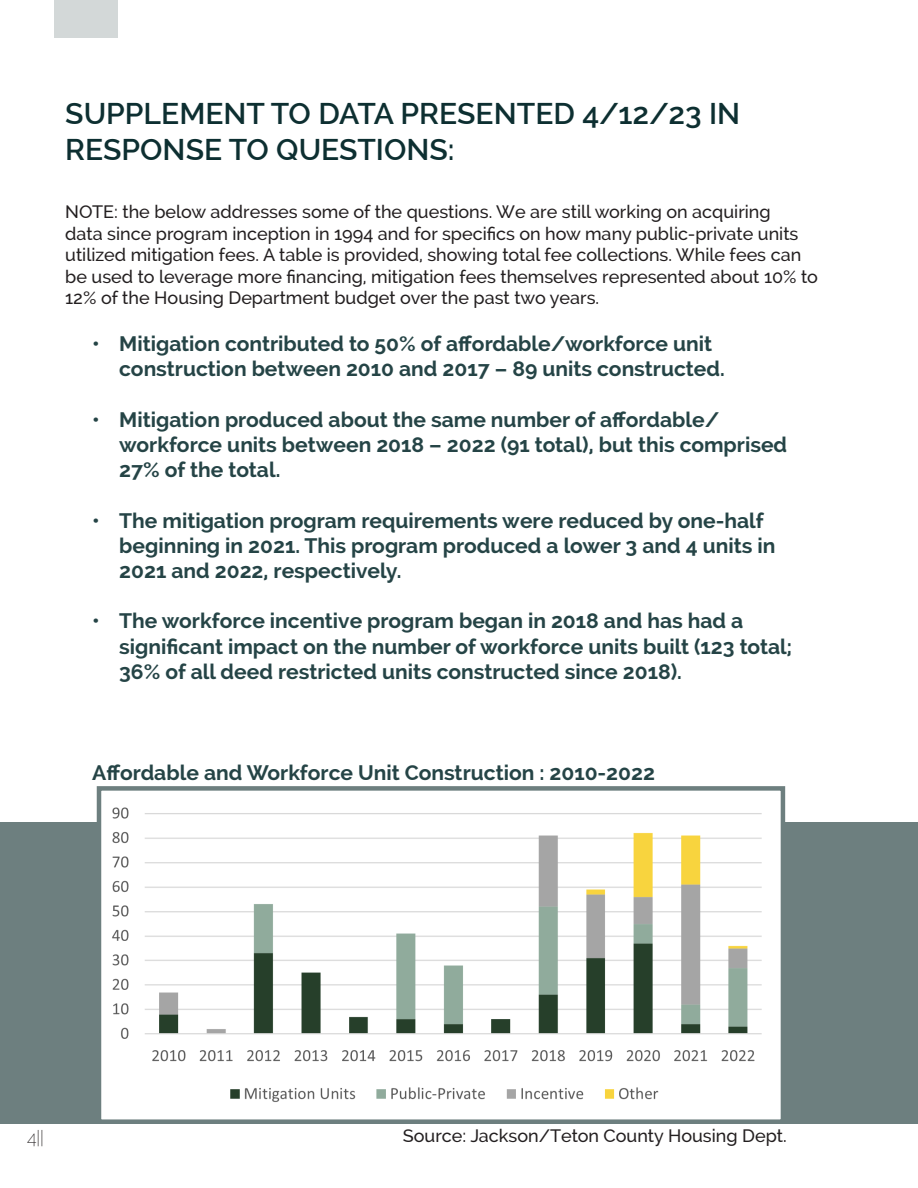
<style>
.page{position:relative;width:918px;height:1188px;background:#fff}
.page>*{position:absolute;margin:0;border:0;box-sizing:border-box;transform-origin:0 0}
.t1{font:600 30px/36px "Raleway";color:#0d2f31}
.Bulleted_Lists{font:700 21px/25.2px "Raleway";color:#254446}
.t2{font:500 18px/21.6px "Raleway";color:#231f20}
.t3{font:200 18px "Raleway";color:#231f20}
</style>
<div class="page">
<div style="left:54px;top:0;width:64px;height:38px;background:#d3d8d8"></div>
<div style="left:0;top:823px;width:918px;height:301px;background:#6d7f7f"></div>
<img style="left:102px;top:807px;width:678px;height:312px">
<div style="left:97px;top:786px;width:688px;height:338px;border:4px solid #6d7f7f"></div>
<p class="t1" style="left:65px;top:96px;width:677px">SUPPLEMENT TO DATA PRESENTED 4/12/23 IN<br>RESPONSE TO QUESTIONS:</p>
<p class="t2" style="left:65px;top:201px;width:754px">NOTE: the below addresses some of the questions. We are still working on acquiring<br>data since program inception in 1994 and for specifics on how many public-private units utilized mitigation fees. A table is provided, showing total fee collections. While fees can be used to leverage more financing, mitigation fees themselves represented about 10% to 12% of the Housing Department budget over the past two years.</p>
<p class="Bulleted_Lists" style="left:119px;top:331px;width:607px;text-indent:-27px">• Mitigation contributed to 50% of affordable/workforce unit construction between 2010 and 2017 – 89 units constructed.</p>
<p class="Bulleted_Lists" style="left:119px;top:407px;width:669px;text-indent:-27px">• Mitigation produced about the same number of affordable/ workforce units between 2018 – 2022 (91 total), but this comprised<br>27% of the total.</p>
<p class="Bulleted_Lists" style="left:119px;top:508px;width:658px;text-indent:-27px">• The mitigation program requirements were reduced by one-half beginning in 2021. This program produced a lower 3 and 4 units in<br>2021 and 2022, respectively.</p>
<p class="Bulleted_Lists" style="left:119px;top:608px;width:674px;text-indent:-27px">• The workforce incentive program began in 2018 and has had a significant impact on the number of workforce units built (123 total;<br>36% of all deed restricted units constructed since 2018).</p>
<p class="Bulleted_Lists" style="left:92px;top:760px;width:564px">Affordable and Workforce Unit Construction : 2010-2022</p>
<p class="t3" style="left:27px;top:1127px;width:19px">4||</p>
<p class="t2" style="left:403px;top:1125px;width:385px">Source: Jackson/Teton County Housing Dept.</p>
</div>
